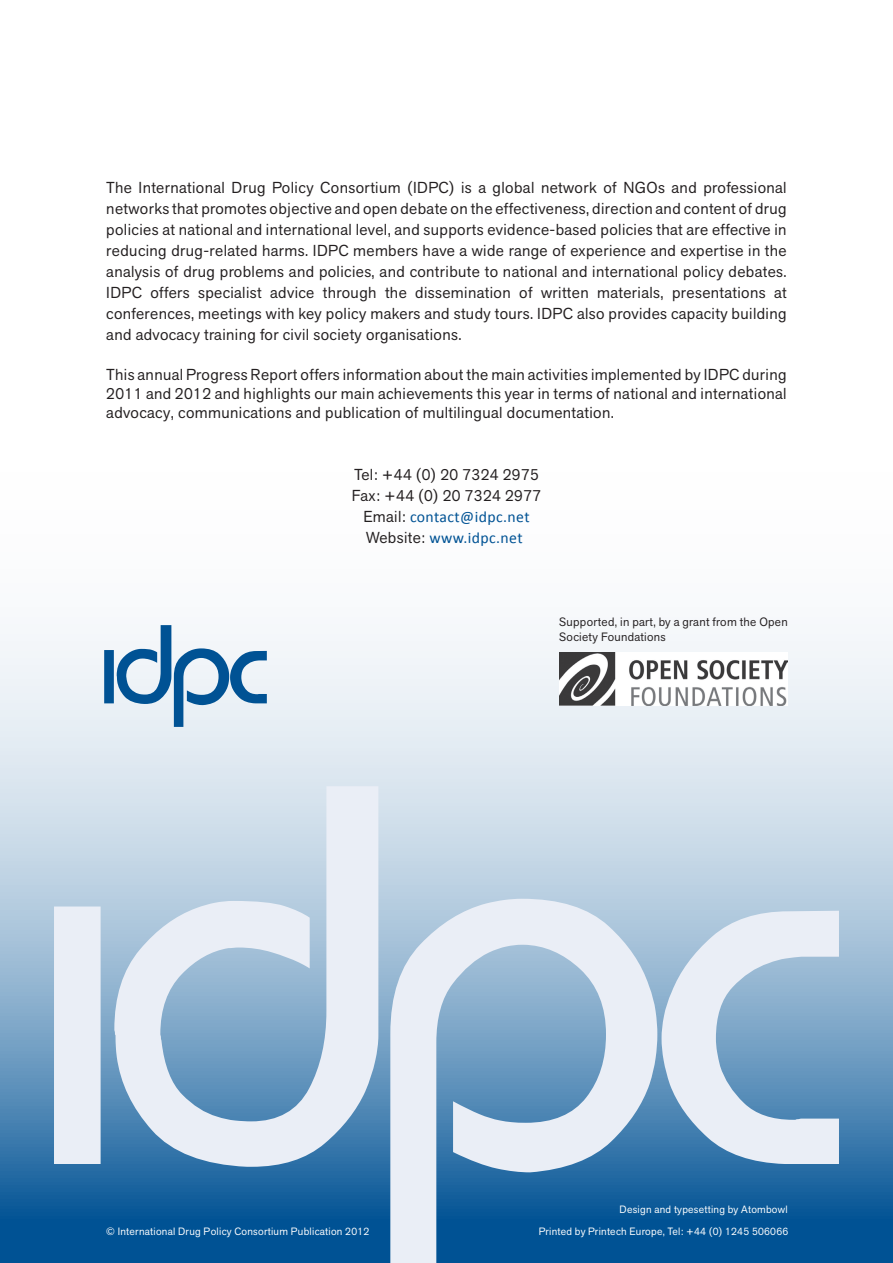
<style>
.page{position:relative;width:893px;height:1263px;background:#fff}
.page>*{position:absolute;margin:0;border:0;box-sizing:border-box;transform-origin:0 0}
.IDPC_Body_Para{font:15.75px/21px "Akzid Grtsk Next";letter-spacing:.025em;color:#231f20;text-align:justify}
.IDPC_Body_Para-2{font:15.75px "Calibri";letter-spacing:.025em;color:#005294}
.IDPC_Body_Para-3{font:12px/15px "Akzid Grtsk Next";letter-spacing:.025em;color:#231f20}
.IDPC_Body_Para-4{font:10.5px "Akzid Grtsk Next";letter-spacing:.025em;color:#fff}
.s1{font-family:"Akzid Grtsk Next";color:#231f20}
</style>
<div class="page">
<svg style="left:0;top:634px;width:893px;height:629px"></svg>
<svg style="left:54px;top:786px;width:785px;height:477px;background:#98b8d3"></svg>
<svg style="left:104px;top:625px;width:163px;height:102px"></svg>
<img style="left:559px;top:652px;width:229px;height:54px">
<p class="IDPC_Body_Para" style="left:106px;top:177px;width:682px">The International Drug Policy Consortium (IDPC) is a global network of NGOs and professional networks that promotes objective and open debate on the effectiveness, direction and content of drug policies at national and international level, and supports evidence-based policies that are effective in reducing drug-related harms. IDPC members have a wide range of experience and expertise in the analysis of drug problems and policies, and contribute to national and international policy debates.<br>IDPC offers specialist advice through the dissemination of written materials, presentations at conferences, meetings with key policy makers and study tours. IDPC also provides capacity building and advocacy training for civil society organisations.</p>
<p class="IDPC_Body_Para" style="left:106px;top:365px;width:682px;line-height:18.9px">This annual Progress Report offers information about the main activities implemented by IDPC during 2011 and 2012 and highlights our main achievements this year in terms of national and international advocacy, communications and publication of multilingual documentation.</p>
<p class="IDPC_Body_Para" style="left:354px;top:464px;width:186px">Tel: +44 (0) 20 7324 2975</p>
<p class="IDPC_Body_Para" style="left:352px;top:485px;width:191px">Fax: +44 (0) 20 7324 2977</p>
<p class="IDPC_Body_Para-2" style="left:363px;top:507px;width:168px"><span class="s1">Email:</span> contact@idpc.net</p>
<p class="IDPC_Body_Para-2" style="left:366px;top:528px;width:158px"><span class="s1">Website:</span> www.idpc.net</p>
<p class="IDPC_Body_Para-3" style="left:559px;top:614px;width:230px">Supported, in part, by a grant from the Open<br>Society Foundations</p>
<p class="IDPC_Body_Para-4" style="left:620px;top:1203px;width:170px">Design and typesetting by Atombowl</p>
<p class="IDPC_Body_Para-4" style="left:106px;top:1224px;width:265px">© International Drug Policy Consortium Publication 2012</p>
<p class="IDPC_Body_Para-4" style="left:539px;top:1224px;width:251px">Printed by Printech Europe, Tel: +44 (0) 1245 506066</p>
</div>
